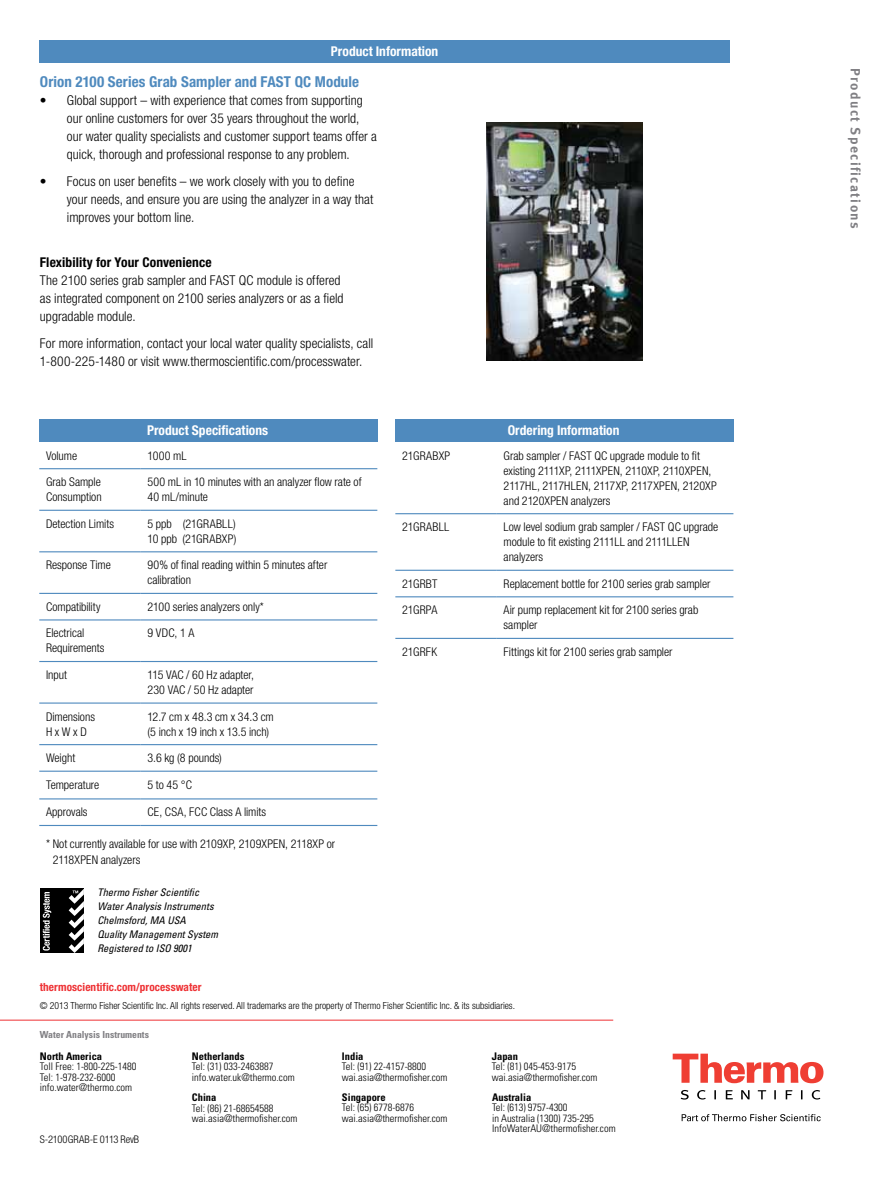
<style>
.page{position:relative;width:891px;height:1188px;background:#fff}
.page>*{position:absolute;margin:0;border:0;box-sizing:border-box;transform-origin:0 0}
.t1{font:700 condensed 15px "Helvetica Neue LT Std";letter-spacing:.005em;color:#4f8abe}
.t2{font:300 condensed 13.5px/18px "Helvetica Neue LT Std";letter-spacing:.005em;color:#000}
.t3{font:700 condensed 13.5px "Helvetica Neue LT Std";color:#fff}
.t4{font:700 condensed 13.5px "Helvetica Neue LT Std";letter-spacing:.01em;color:#000}
.t5{font:700 13.5px "Meta Offc";letter-spacing:.1em;color:#807f83}
.t6{font:300 condensed 12px/15px "Helvetica Neue LT Std";color:#000}
.t7{font:300 condensed 12px "Helvetica Neue LT Std";letter-spacing:.02em;color:#000}
.t8{font:700 condensed 11.25px "Helvetica Neue LT Std";letter-spacing:.005em;color:#ee3134}
.t9{font:300 condensed 10.5px/10.5px "Univers LT Std";color:#000}
.t10{font:italic condensed 10.5px/13.8px "Univers LT Std";color:#000}
.t11{font:700 condensed 10.5px "Univers LT Std";color:#000}
.t12{font:300 condensed 10.5px "Helvetica Neue LT Std";letter-spacing:-.005em;color:#000}
.t13{font:300 condensed 9.75px "Helvetica Neue LT Std";color:#000}
.t14{font:700 condensed 9.75px "Univers LT Std";color:#807f83}
</style>
<div class="page">
<svg style="left:673px;top:1054px;width:150px;height:29px"></svg>
<svg style="left:681px;top:1090px;width:139px;height:10px"></svg>
<svg style="left:682px;top:1114px;width:139px;height:7px"></svg>
<div style="left:41px;top:889px;width:43px;height:64px;background:#000"></div>
<svg style="left:43px;top:892px;width:8px;height:59px"></svg>
<svg style="left:69px;top:889px;width:15px;height:64px"></svg>
<hr style="left:0;top:1020px;width:613px;height:1px;background:#ee3134">
<hr style="left:39px;top:468px;width:102px;height:1px;background:#4f8abe">
<hr style="left:141px;top:468px;width:236px;height:1px;background:#4f8abe">
<hr style="left:39px;top:510px;width:102px;height:1px;background:#4f8abe">
<hr style="left:141px;top:510px;width:236px;height:1px;background:#4f8abe">
<hr style="left:39px;top:551px;width:102px;height:1px;background:#4f8abe">
<hr style="left:141px;top:551px;width:236px;height:1px;background:#4f8abe">
<hr style="left:39px;top:593px;width:102px;height:1px;background:#4f8abe">
<hr style="left:141px;top:593px;width:236px;height:1px;background:#4f8abe">
<hr style="left:39px;top:619px;width:102px;height:2px;background:#4f8abe">
<hr style="left:141px;top:619px;width:236px;height:2px;background:#4f8abe">
<hr style="left:39px;top:661px;width:102px;height:1px;background:#4f8abe">
<hr style="left:141px;top:661px;width:236px;height:1px;background:#4f8abe">
<hr style="left:39px;top:703px;width:102px;height:1px;background:#4f8abe">
<hr style="left:141px;top:703px;width:236px;height:1px;background:#4f8abe">
<hr style="left:39px;top:744px;width:102px;height:1px;background:#4f8abe">
<hr style="left:141px;top:744px;width:236px;height:1px;background:#4f8abe">
<hr style="left:39px;top:771px;width:102px;height:1px;background:#4f8abe">
<hr style="left:141px;top:771px;width:236px;height:1px;background:#4f8abe">
<hr style="left:39px;top:798px;width:102px;height:1px;background:#4f8abe">
<hr style="left:141px;top:798px;width:236px;height:1px;background:#4f8abe">
<hr style="left:39px;top:825px;width:102px;height:1px;background:#4f8abe">
<hr style="left:141px;top:825px;width:236px;height:1px;background:#4f8abe">
<hr style="left:395px;top:513px;width:102px;height:1px;background:#4f8abe">
<hr style="left:497px;top:513px;width:236px;height:1px;background:#4f8abe">
<hr style="left:395px;top:570px;width:102px;height:1px;background:#4f8abe">
<hr style="left:497px;top:570px;width:236px;height:1px;background:#4f8abe">
<hr style="left:395px;top:596px;width:102px;height:1px;background:#4f8abe">
<hr style="left:497px;top:596px;width:236px;height:1px;background:#4f8abe">
<hr style="left:395px;top:638px;width:102px;height:1px;background:#4f8abe">
<hr style="left:497px;top:638px;width:236px;height:1px;background:#4f8abe">
<div style="left:39px;top:40px;width:691px;height:23px;background:#4f8abe"></div>
<div style="left:39px;top:419px;width:338px;height:23px;background:#4f8abe"></div>
<div style="left:395px;top:419px;width:338px;height:23px;background:#4f8abe"></div>
<img style="left:487px;top:122px;width:155px;height:239px">
<p class="t3" style="left:331px;top:43px;width:109px">Product Information</p>
<p class="t1" style="left:40px;top:73px;width:321px">Orion 2100 Series Grab Sampler and FAST QC Module</p>
<p class="t2" style="left:67px;top:92px;width:312px;text-indent:-27px">• Global support – with experience that comes from supporting our online customers for over 35 years throughout the world, our water quality specialists and customer support teams offer a quick, thorough and professional response to any problem.</p>
<p class="t2" style="left:67px;top:172px;width:308px;text-indent:-27px">• Focus on user benefits – we work closely with you to define your needs, and ensure you are using the analyzer in a way that improves your bottom line.</p>
<p class="t4" style="left:40px;top:254px;width:173px">Flexibility for Your Convenience</p>
<p class="t2" style="left:40px;top:271px;width:305px">The 2100 series grab sampler and FAST QC module is offered as integrated component on 2100 series analyzers or as a field upgradable module.</p>
<p class="t2" style="left:40px;top:334px;width:335px">For more information, contact your local water quality specialists, call<br>1-800-225-1480 or visit www.thermoscientific.com/processwater.</p>
<p class="t3" style="left:147px;top:422px;width:123px">Product Specifications</p>
<p class="t3" style="left:508px;top:422px;width:113px">Ordering Information</p>
<p class="t6" style="left:46px;top:448px;width:33px">Volume</p>
<p class="t6" style="left:148px;top:448px;width:41px">1000 mL</p>
<p class="t6" style="left:46px;top:474px;width:57px">Grab Sample<br>Consumption</p>
<p class="t6" style="left:148px;top:474px;width:216px">500 mL in 10 minutes with an analyzer flow rate of<br>40 mL/minute</p>
<p class="t6" style="left:46px;top:516px;width:70px">Detection Limits</p>
<p class="t6" style="left:148px;top:516px;width:90px">5 ppb (21GRABLL)<br>10 ppb (21GRABXP)</p>
<p class="t6" style="left:46px;top:558px;width:66px">Response Time</p>
<p class="t6" style="left:148px;top:558px;width:181px">90% of final reading within 5 minutes after calibration</p>
<p class="t6" style="left:46px;top:599px;width:56px">Compatibility</p>
<p class="t6" style="left:148px;top:599px;width:118px">2100 series analyzers only*</p>
<p class="t6" style="left:46px;top:626px;width:60px">Electrical<br>Requirements</p>
<p class="t6" style="left:148px;top:626px;width:48px">9 VDC, 1 A</p>
<p class="t6" style="left:46px;top:667px;width:23px">Input</p>
<p class="t6" style="left:148px;top:667px;width:108px">115 VAC / 60 Hz adapter,<br>230 VAC / 50 Hz adapter</p>
<p class="t6" style="left:46px;top:709px;width:51px">Dimensions<br>H x W x D</p>
<p class="t6" style="left:148px;top:709px;width:128px">12.7 cm x 48.3 cm x 34.3 cm (5 inch x 19 inch x 13.5 inch)</p>
<p class="t6" style="left:46px;top:750px;width:31px">Weight</p>
<p class="t6" style="left:148px;top:750px;width:76px">3.6 kg (8 pounds)</p>
<p class="t6" style="left:46px;top:777px;width:55px">Temperature</p>
<p class="t6" style="left:148px;top:777px;width:46px">5 to 45 °C</p>
<p class="t6" style="left:46px;top:805px;width:43px">Approvals</p>
<p class="t6" style="left:148px;top:805px;width:120px">CE, CSA, FCC Class A limits</p>
<p class="t6" style="left:53px;top:835px;width:284px;line-height:16.5px;text-indent:-7px">* Not currently available for use with 2109XP, 2109XPEN, 2118XP or<br>2118XPEN analyzers</p>
<p class="t10" style="left:97px;top:886px;width:122px">Thermo Fisher Scientific<br>Water Analysis Instruments<br>Chelmsford, MA USA<br>Quality Management System<br>Registered to ISO 9001</p>
<p class="t8" style="left:40px;top:980px;width:163px">thermoscientific.com/processwater</p>
<p class="t7" style="left:402px;top:449px;width:50px">21GRABXP</p>
<p class="t6" style="left:504px;top:448px;width:215px">Grab sampler / FAST QC upgrade module to fit existing 2111XP, 2111XPEN, 2110XP, 2110XPEN, 2117HL, 2117HLEN, 2117XP, 2117XPEN, 2120XP and 2120XPEN analyzers</p>
<p class="t7" style="left:402px;top:520px;width:49px">21GRABLL</p>
<p class="t6" style="left:504px;top:519px;width:216px">Low level sodium grab sampler / FAST QC upgrade module to fit existing 2111LL and 2111LLEN analyzers</p>
<p class="t6" style="left:402px;top:576px;width:37px">21GRBT</p>
<p class="t6" style="left:504px;top:576px;width:208px">Replacement bottle for 2100 series grab sampler</p>
<p class="t6" style="left:402px;top:603px;width:37px">21GRPA</p>
<p class="t6" style="left:504px;top:603px;width:196px">Air pump replacement kit for 2100 series grab sampler</p>
<p class="t6" style="left:402px;top:644px;width:37px">21GRFK</p>
<p class="t6" style="left:504px;top:644px;width:170px">Fittings kit for 2100 series grab sampler</p>
<p class="t13" style="left:40px;top:1000px;width:477px">© 2013 Thermo Fisher Scientific Inc. All rights reserved. All trademarks are the property of Thermo Fisher Scientific Inc. &amp; its subsidiaries.</p>
<p class="t14" style="left:40px;top:1029px;width:111px">Water Analysis Instruments</p>
<p class="t11" style="left:40px;top:1050px;width:64px">North America</p>
<p class="t9" style="left:40px;top:1061px;width:98px">Toll Free: 1-800-225-1480<br>Tel: 1-978-232-6000 info.water@thermo.com</p>
<p class="t12" style="left:40px;top:1133px;width:101px">S-2100GRAB-E 0113 RevB</p>
<p class="t11" style="left:192px;top:1050px;width:54px">Netherlands</p>
<p class="t9" style="left:192px;top:1061px;width:104px">Tel: (31) 033-2463887 info.water.uk@thermo.com</p>
<p class="t11" style="left:192px;top:1091px;width:26px">China</p>
<p class="t9" style="left:192px;top:1103px;width:107px">Tel: (86) 21-68654588 wai.asia@thermofisher.com</p>
<p class="t11" style="left:342px;top:1050px;width:23px">India</p>
<p class="t9" style="left:342px;top:1061px;width:107px">Tel: (91) 22-4157-8800 wai.asia@thermofisher.com</p>
<p class="t11" style="left:342px;top:1090px;width:45px">Singapore</p>
<p class="t9" style="left:342px;top:1102px;width:107px">Tel: (65) 6778-6876 wai.asia@thermofisher.com</p>
<p class="t11" style="left:492px;top:1050px;width:28px">Japan</p>
<p class="t9" style="left:492px;top:1061px;width:107px">Tel: (81) 045-453-9175 wai.asia@thermofisher.com</p>
<p class="t11" style="left:492px;top:1090px;width:41px">Australia</p>
<p class="t9" style="left:492px;top:1102px;width:125px">Tel: (613) 9757-4300<br>in Australia (1300) 735-295<br>InfoWaterAU@thermofisher.com</p>
<p class="t5" style="left:864px;top:68px;width:162px;rotate:90deg">Product Specifications</p>
</div>
